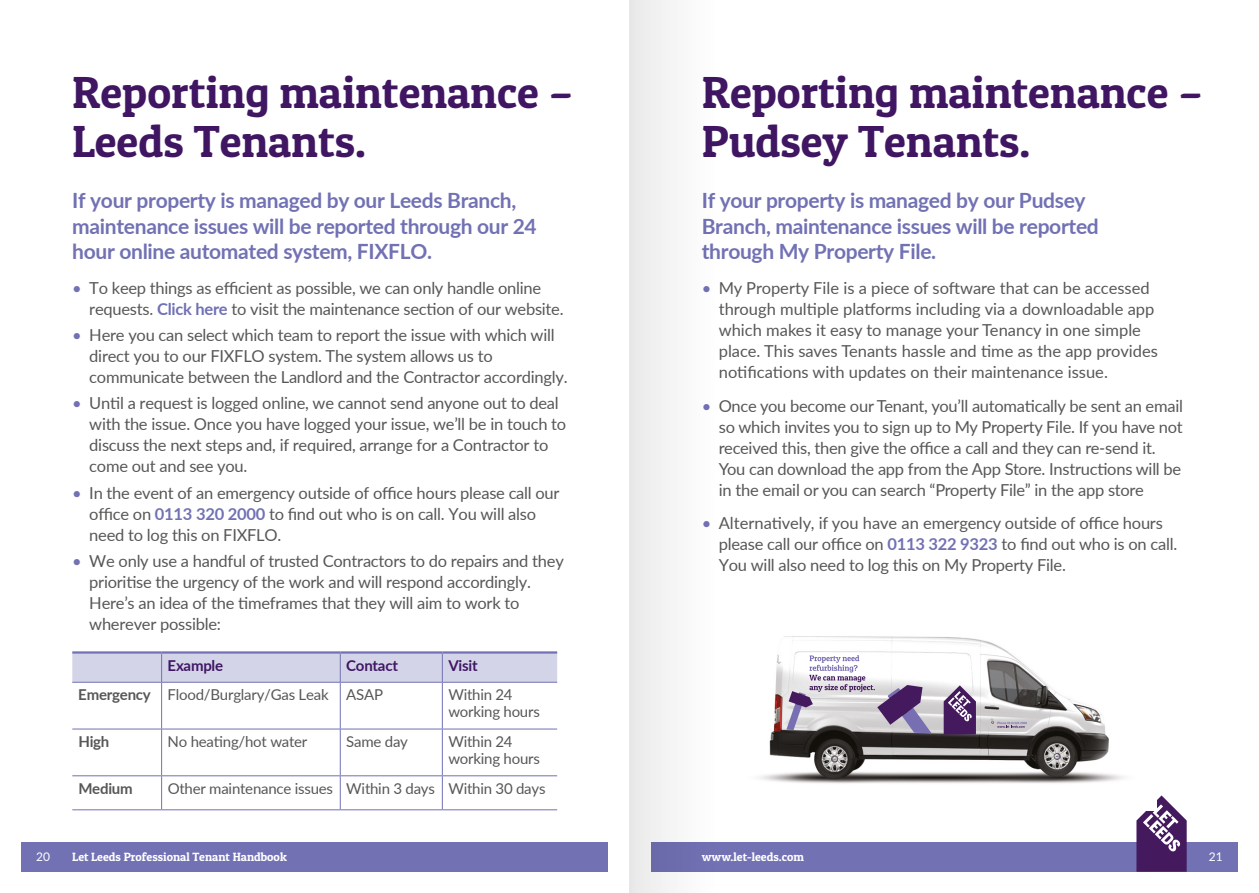
<style>
.page{position:relative;width:1259px;height:893px;background:#fff}
.page>*{position:absolute;margin:0;border:0;box-sizing:border-box;transform-origin:0 0}
.t1{font:45px/49.5px "Patua One";color:#401663}
.t2{font:700 21px/25.5px "Lato";letter-spacing:-.015em;color:#7171b4}
.t3{font:16.5px/21px "Lato";letter-spacing:-.015em;color:#575756}
.t4{font:15px/16.5px "Lato";letter-spacing:-.015em;color:#575756}
.t5{font:700 15px "Lato";letter-spacing:-.015em;color:#401663}
.t6{font:700 15px "Lato";letter-spacing:-.015em;color:#575756}
.t7{font:12px "Patua One";color:#fff}
.t8{font:12px "Lato";color:#fff}
.s1{color:#7171b4}
.s2{font-weight:700;color:#7171b4}
.s3{font-weight:700}
</style>
<div class="page">
<div style="left:651px;top:842px;width:586px;height:30px;background:#7171b4"></div>
<svg style="left:1136px;top:795px;width:50px;height:77px"></svg>
<div style="left:21px;top:842px;width:587px;height:30px;background:#7171b4"></div>
<img style="left:759px;top:636px;width:397px;height:174px">
<svg style="left:943px;top:685px;width:33px;height:49px;background:#795b8b"></svg>
<svg style="left:997px;top:722px;width:30px;height:6px"></svg>
<svg style="left:786px;top:655px;width:145px;height:78px"></svg>
<hr style="left:72px;top:651px;width:90px;height:3px;background:#7171b4">
<hr style="left:162px;top:651px;width:178px;height:3px;background:#7171b4">
<hr style="left:340px;top:651px;width:102px;height:3px;background:#7171b4">
<svg style="left:72px;top:652px;width:485px;height:30px;background:#cecee6"></svg>
<hr style="left:442px;top:651px;width:115px;height:3px;background:#7171b4">
<hr style="left:72px;top:682px;width:90px;height:1px;background:#7171b4">
<hr style="left:161px;top:683px;width:1px;height:46px;background:#7171b4">
<hr style="left:162px;top:682px;width:178px;height:1px;background:#7171b4">
<hr style="left:340px;top:683px;width:1px;height:46px;background:#7171b4">
<hr style="left:340px;top:682px;width:102px;height:1px;background:#7171b4">
<hr style="left:442px;top:683px;width:1px;height:46px;background:#7171b4">
<hr style="left:442px;top:682px;width:115px;height:1px;background:#7171b4">
<hr style="left:72px;top:729px;width:90px;height:1px;background:#7171b4">
<hr style="left:72px;top:775px;width:90px;height:1px;background:#7171b4">
<hr style="left:72px;top:809px;width:90px;height:1px;background:#7171b4">
<hr style="left:161px;top:729px;width:1px;height:46px;background:#7171b4">
<hr style="left:161px;top:776px;width:1px;height:33px;background:#7171b4">
<hr style="left:162px;top:729px;width:178px;height:1px;background:#7171b4">
<hr style="left:162px;top:775px;width:178px;height:1px;background:#7171b4">
<hr style="left:162px;top:809px;width:178px;height:1px;background:#7171b4">
<hr style="left:340px;top:729px;width:1px;height:46px;background:#7171b4">
<hr style="left:340px;top:776px;width:1px;height:33px;background:#7171b4">
<hr style="left:340px;top:729px;width:102px;height:1px;background:#7171b4">
<hr style="left:340px;top:775px;width:102px;height:1px;background:#7171b4">
<hr style="left:340px;top:809px;width:102px;height:1px;background:#7171b4">
<hr style="left:442px;top:729px;width:1px;height:46px;background:#7171b4">
<hr style="left:442px;top:776px;width:1px;height:33px;background:#7171b4">
<hr style="left:442px;top:729px;width:115px;height:1px;background:#7171b4">
<hr style="left:442px;top:775px;width:115px;height:1px;background:#7171b4">
<hr style="left:442px;top:809px;width:115px;height:1px;background:#7171b4">
<div style="left:629px;top:0;width:85px;height:893px;background:#f4f4f4"></div>
<h1 class="t1" style="left:72px;top:66px;width:502px">Reporting maintenance –<br>Leeds Tenants.</h1>
<h1 class="t1" style="left:702px;top:66px;width:502px">Reporting maintenance –<br>Pudsey Tenants.</h1>
<p class="t2" style="left:702px;top:187px;width:398px">If your property is managed by our Pudsey<br>Branch, maintenance issues will be reported through My Property File.</p>
<p class="t3" style="left:719px;top:277px;width:441px;text-indent:-17px"><span class="s1">•</span> My Property File is a piece of software that can be accessed through multiple platforms including via a downloadable app which makes it easy to manage your Tenancy in one simple place. This saves Tenants hassle and time as the app provides notifications with updates on their maintenance issue.</p>
<p class="t3" style="left:719px;top:394px;width:466px;text-indent:-17px"><span class="s1">•</span> Once you become our Tenant, you’ll automatically be sent an email so which invites you to sign up to My Property File. If you have not received this, then give the office a call and they can re-send it.<br>You can download the app from the App Store. Instructions will be in the email or you can search “Property File” in the app store</p>
<p class="t3" style="left:719px;top:512px;width:460px;text-indent:-17px"><span class="s1">•</span> Alternatively, if you have an emergency outside of office hours please call our office on <span class="s2">0113 322 9323</span> to find out who is on call.<br>You will also need to log this on My Property File.</p>
<p class="t2" style="left:72px;top:187px;width:466px">If your property is managed by our Leeds Branch, maintenance issues will be reported through our 24 hour online automated system, FIXFLO.</p>
<p class="t3" style="left:89px;top:277px;width:476px;text-indent:-17px"><span class="s1">•</span> To keep things as efficient as possible, we can only handle online requests. <span class="s2">Click here</span> to visit the maintenance section of our website.</p>
<p class="t3" style="left:89px;top:324px;width:480px;text-indent:-17px"><span class="s1">•</span> Here you can select which team to report the issue with which will direct you to our FIXFLO system. The system allows us to communicate between the Landlord and the Contractor accordingly.</p>
<p class="t3" style="left:89px;top:392px;width:478px;text-indent:-17px"><span class="s1">•</span> Until a request is logged online, we cannot send anyone out to deal with the issue. Once you have logged your issue, we’ll be in touch to discuss the next steps and, if required, arrange for a Contractor to come out and see you.</p>
<p class="t3" style="left:89px;top:482px;width:472px;text-indent:-17px"><span class="s1">•</span> In the event of an emergency outside of office hours please call our office on <span class="s2">0113 320 2000</span> to find out who is on call. You will also need to log this on FIXFLO.</p>
<p class="t3" style="left:89px;top:550px;width:476px;text-indent:-17px"><span class="s1">•</span> We only use a handful of trusted Contractors to do repairs and they prioritise the urgency of the work and will respond accordingly.<br>Here’s an idea of the timeframes that they will aim to work to wherever possible:</p>
<p class="t5" style="left:168px;top:654px;width:57px">Example</p>
<p class="t5" style="left:346px;top:654px;width:53px">Contact</p>
<p class="t5" style="left:448px;top:654px;width:31px">Visit</p>
<p class="t4" style="left:78px;top:686px;width:306px"><span class="s3">Emergency</span> Flood/Burglary/Gas Leak ASAP</p>
<p class="t4" style="left:448px;top:686px;width:93px">Within 24 working hours</p>
<p class="t6" style="left:78px;top:731px;width:33px">High</p>
<p class="t4" style="left:168px;top:733px;width:141px">No heating/hot water</p>
<p class="t4" style="left:346px;top:733px;width:63px">Same day</p>
<p class="t4" style="left:448px;top:733px;width:93px">Within 24 working hours</p>
<p class="t6" style="left:78px;top:777px;width:56px">Medium</p>
<p class="t4" style="left:168px;top:779px;width:379px">Other maintenance issues Within 3 days Within 30 days</p>
<p class="t8" style="left:36px;top:848px;width:15px">20</p>
<p class="t7" style="left:72px;top:849px;width:216px">Let Leeds Professional Tenant Handbook</p>
<p class="t7" style="left:702px;top:849px;width:104px">www.let-leeds.com</p>
<p class="t8" style="left:1209px;top:848px;width:15px">21</p>
</div>
